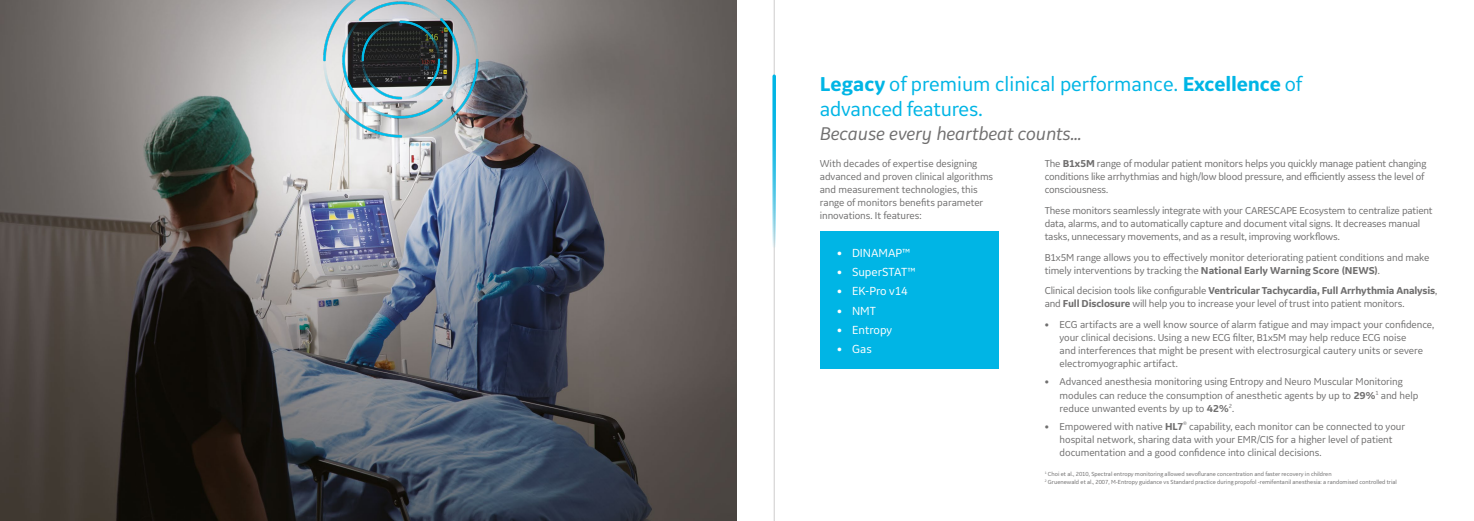
<style>
.page{position:relative;width:1474px;height:521px;background:#fff}
.page>*{position:absolute;margin:0;border:0;box-sizing:border-box;transform-origin:0 0}
.t1{font:21px/25.2px "GE Inspira Sans";color:#00b5e5}
.t2{font:italic 19.25px "GE Inspira Sans";letter-spacing:-.005em;color:#706f6f}
.t3{font:12.25px "GE Inspira Sans";color:#fff}
.t4{font:10.5px/13.1px "GE Inspira Sans";letter-spacing:-.01em;color:#706f6f}
.t5{font:6.12px/7.9px "GE Inspira Sans";color:#706f6f}
.s1{font-weight:700}
</style>
<div class="page">
<img style="left:0;top:0;width:737px;height:521px">
<hr style="left:773px;top:0;width:1px;height:521px;background:#cecdcd">
<svg style="left:772px;top:76px;width:4px;height:170px"></svg>
<img style="left:248px;top:0;width:277px;height:183px">
<div style="left:819px;top:231px;width:179px;height:138px;background:#00b5e5"></div>
<h1 class="t1" style="left:819px;top:70px;width:483px"><span class="s1">Legacy</span> of premium clinical performance. <span class="s1">Excellence</span> of advanced features.</h1>
<h2 class="t2" style="left:819px;top:121px;width:263px">Because every heartbeat counts…</h2>
<p class="t4" style="left:819px;top:156px;width:175px">With decades of expertise designing advanced and proven clinical algorithms and measurement technologies, this range of monitors benefits parameter innovations. It features:</p>
<p class="t3" style="left:837px;top:245px;width:75px"><span class="s1">•</span> DINAMAP™</p>
<p class="t3" style="left:837px;top:264px;width:80px"><span class="s1">•</span> SuperSTAT™</p>
<p class="t3" style="left:837px;top:284px;width:72px"><span class="s1">•</span> EK-Pro v14</p>
<p class="t3" style="left:837px;top:303px;width:40px"><span class="s1">•</span> NMT</p>
<p class="t3" style="left:837px;top:322px;width:57px"><span class="s1">•</span> Entropy</p>
<p class="t3" style="left:837px;top:341px;width:36px"><span class="s1">•</span> Gas</p>
<p class="t4" style="left:1044px;top:156px;width:383px">The <span class="s1">B1x5M</span> range of modular patient monitors helps you quickly manage patient changing conditions like arrhythmias and high/low blood pressure, and efficiently assess the level of consciousness.</p>
<p class="t4" style="left:1044px;top:203px;width:389px">These monitors seamlessly integrate with your CARESCAPE Ecosystem to centralize patient data, alarms, and to automatically capture and document vital signs. It decreases manual tasks, unnecessary movements, and as a result, improving workflows.</p>
<p class="t4" style="left:1044px;top:250px;width:386px">B1x5M range allows you to effectively monitor deteriorating patient conditions and make timely interventions by tracking the <span class="s1">National Early Warning Score (NEWS)</span>.</p>
<p class="t4" style="left:1044px;top:284px;width:394px">Clinical decision tools like configurable <span class="s1">Ventricular Tachycardia, Full Arrhythmia Analysis</span>, and <span class="s1">Full Disclosure</span> will help you to increase your level of trust into patient monitors.</p>
<p class="t4" style="left:1059px;top:318px;width:376px;text-indent:-15px"><span class="s1">•</span> ECG artifacts are a well know source of alarm fatigue and may impact your confidence, your clinical decisions. Using a new ECG filter, B1x5M may help reduce ECG noise<br>and interferences that might be present with electrosurgical cautery units or severe electromyographic artifact.</p>
<p class="t4" style="left:1059px;top:375px;width:360px;text-indent:-15px"><span class="s1">•</span> Advanced anesthesia monitoring using Entropy and Neuro Muscular Monitoring modules can reduce the consumption of anesthetic agents by up to <span class="s1">29%</span><sup>1</sup> and help reduce unwanted events by up to <span class="s1">42%</span><sup>2</sup>.</p>
<p class="t4" style="left:1059px;top:419px;width:347px;text-indent:-15px"><span class="s1">•</span> Empowered with native <span class="s1">HL7</span><sup>®</sup> capability, each monitor can be connected to your hospital network, sharing data with your EMR/CIS for a higher level of patient documentation and a good confidence into clinical decisions.</p>
<p class="t5" style="left:1044px;top:470px;width:354px"><sup>1</sup> Choi et al., 2010, Spectral entropy monitoring allowed sevoflurane concentration and faster recovery in children<br><sup>2</sup> Gruenewald et al., 2007, M-Entropy guidance vs Standard practice during propofol -remifentanil anesthesia: a randomised controlled trial</p>
</div>
